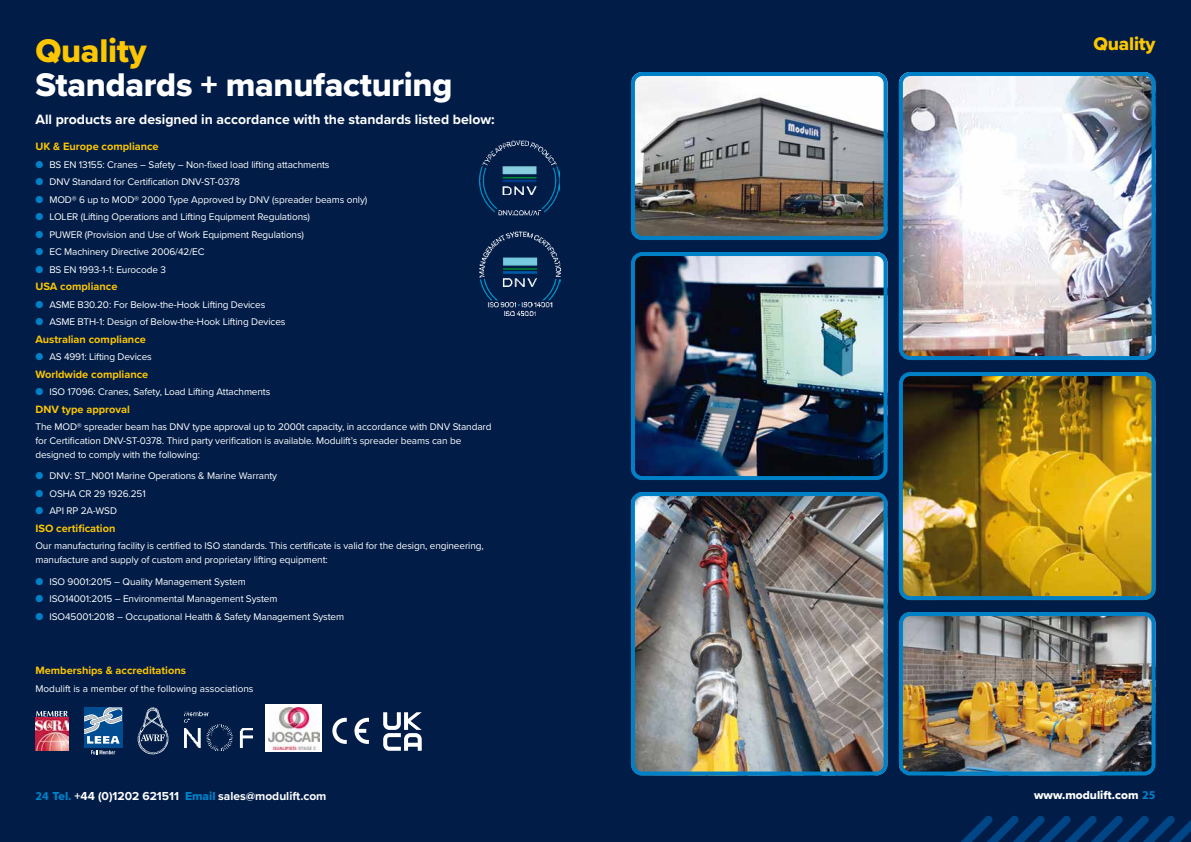
<style>
.page{position:relative;width:1191px;height:842px;background:#001c47}
.page>*{position:absolute;margin:0;border:0;box-sizing:border-box;transform-origin:0 0}
.t1{font:34px "Proxima Nova Extrabld";letter-spacing:-.01em;color:#fff}
.t2{font:34px "Proxima Nova Extrabld";letter-spacing:-.01em;color:#fdc600}
.t3{font:19px "Proxima Nova Extrabld";letter-spacing:-.01em;color:#fdc600}
.t4{font:700 14px "Proxima Nova";color:#fff}
.t5{font:700 12px "Proxima Nova";color:#fff}
.t6{font:12px "Proxima Nova Extrabld";color:#fff}
.t7{font:700 11px "Proxima Nova";color:#fdc600}
.t8{font:10px/14px "Proxima Nova";letter-spacing:-.01em;color:#fff}
.s1{color:#0081c7}
.s2{font-family:"Myriad Pro";color:#0081c7}
.s3{font-family:"Proxima Nova Extrabld";font-weight:400;color:#0081c7}
.s4{font-family:"Myriad Pro";font-weight:700;color:#0081c7}
</style>
<div class="page">
<div style="left:84px;top:707px;width:38px;height:41px;background:#004d92"></div>
<svg style="left:84px;top:707px;width:38px;height:37px"></svg>
<svg style="left:91px;top:750px;width:24px;height:4px"></svg>
<img style="left:35px;top:718px;width:33px;height:33px">
<svg style="left:36px;top:711px;width:32px;height:5px"></svg>
<div style="left:265px;top:704px;width:57px;height:48px;background:#fff"></div>
<img style="left:268px;top:707px;width:51px;height:42px">
<img style="left:184px;top:712px;width:68px;height:39px">
<svg style="left:138px;top:707px;width:30px;height:47px"></svg>
<svg style="left:354px;top:718px;width:15px;height:26px"></svg>
<svg style="left:332px;top:718px;width:15px;height:26px"></svg>
<svg style="left:383px;top:712px;width:39px;height:39px"></svg>
<img style="left:636px;top:77px;width:251px;height:158px">
<div style="left:631px;top:72px;width:256px;height:168px;border:4px solid #0081c7;border-radius:9px"></div>
<img style="left:636px;top:257px;width:246px;height:218px">
<div style="left:631px;top:252px;width:256px;height:228px;border:4px solid #0081c7;border-radius:9px"></div>
<img style="left:636px;top:497px;width:251px;height:278px">
<div style="left:631px;top:492px;width:256px;height:283px;border:4px solid #0081c7;border-radius:9px"></div>
<img style="left:904px;top:77px;width:246px;height:278px">
<div style="left:899px;top:72px;width:256px;height:288px;border:4px solid #0081c7;border-radius:9px"></div>
<img style="left:904px;top:377px;width:246px;height:218px">
<div style="left:899px;top:372px;width:256px;height:228px;border:4px solid #0081c7;border-radius:9px"></div>
<svg style="left:961px;top:815px;width:230px;height:27px"></svg>
<img style="left:904px;top:617px;width:251px;height:158px">
<div style="left:899px;top:612px;width:256px;height:163px;border:4px solid #0081c7;border-radius:9px"></div>
<img style="left:479px;top:232px;width:81px;height:84px">
<img style="left:479px;top:140px;width:81px;height:76px">
<h1 class="t2" style="left:35px;top:25px;width:113px">Quality</h1>
<h1 class="t1" style="left:35px;top:59px;width:418px">Standards + manufacturing</h1>
<h3 class="t4" style="left:35px;top:109px;width:461px">All products are designed in accordance with the standards listed below:</h3>
<p class="t7" style="left:35px;top:139px;width:125px">UK &amp; Europe compliance</p>
<p class="t8" style="left:35px;top:157px;width:296px"><span class="s1">●</span> BS EN 13155: Cranes – Safety – Non-fixed load lifting attachments</p>
<p class="t8" style="left:35px;top:175px;width:206px"><span class="s1">●</span> DNV Standard for Certification DNV-ST-0378</p>
<p class="t8" style="left:35px;top:192px;width:333px"><span class="s1">●</span> MOD® 6 up to MOD® 2000 Type Approved by DNV (spreader beams only)</p>
<p class="t8" style="left:35px;top:210px;width:276px"><span class="s1">●</span> LOLER (Lifting Operations and Lifting Equipment Regulations)</p>
<p class="t8" style="left:35px;top:227px;width:270px"><span class="s1">●</span> PUWER (Provision and Use of Work Equipment Regulations)</p>
<p class="t8" style="left:35px;top:245px;width:171px"><span class="s1">●</span> EC Machinery Directive 2006/42/EC</p>
<p class="t8" style="left:35px;top:262px;width:132px"><span class="s1">●</span> BS EN 1993-1-1: Eurocode 3</p>
<p class="t7" style="left:35px;top:279px;width:83px">USA compliance</p>
<p class="t8" style="left:35px;top:297px;width:231px"><span class="s1">●</span> ASME B30.20: For Below-the-Hook Lifting Devices</p>
<p class="t8" style="left:35px;top:315px;width:252px"><span class="s1">●</span> ASME BTH-1: Design of Below-the-Hook Lifting Devices</p>
<p class="t7" style="left:35px;top:331px;width:112px">Australian compliance</p>
<p class="t8" style="left:35px;top:350px;width:118px"><span class="s1">●</span> AS 4991: Lifting Devices</p>
<p class="t7" style="left:35px;top:366px;width:114px">Worldwide compliance</p>
<p class="t8" style="left:35px;top:385px;width:236px"><span class="s1">●</span> ISO 17096: Cranes, Safety, Load Lifting Attachments</p>
<p class="t7" style="left:35px;top:401px;width:96px">DNV type approval</p>
<p class="t8" style="left:35px;top:420px;width:457px">The MOD® spreader beam has DNV type approval up to 2000t capacity, in accordance with DNV Standard for Certification DNV-ST-0378. Third party verification is available. Modulift’s spreader beams can be designed to comply with the following:</p>
<p class="t8" style="left:35px;top:469px;width:243px"><span class="s1">●</span> DNV: ST_N001 Marine Operations &amp; Marine Warranty</p>
<p class="t8" style="left:35px;top:486px;width:112px"><span class="s1">●</span> OSHA CR 29 1926.251</p>
<p class="t8" style="left:35px;top:504px;width:83px"><span class="s1">●</span> API RP 2A-WSD</p>
<p class="t7" style="left:35px;top:520px;width:81px">ISO certification</p>
<p class="t8" style="left:35px;top:539px;width:450px">Our manufacturing facility is certified to ISO standards. This certificate is valid for the design, engineering, manufacture and supply of custom and proprietary lifting equipment:</p>
<p class="t8" style="left:35px;top:574px;width:212px"><span class="s1">●</span> ISO 9001:2015 – Quality Management System</p>
<p class="t8" style="left:35px;top:591px;width:243px"><span class="s1">●</span> ISO14001:2015 – Environmental Management System</p>
<p class="t8" style="left:35px;top:609px;width:310px"><span class="s1">●</span> ISO45001:2018 – Occupational Health &amp; Safety Management System</p>
<p class="t7" style="left:35px;top:662px;width:152px">Memberships &amp; accreditations</p>
<p class="t8" style="left:35px;top:681px;width:220px">Modulift is a member of the following associations</p>
<h2 class="t3" style="left:1093px;top:30px;width:64px">Quality</h2>
<p class="t5" style="left:35px;top:787px;width:292px"><span class="s2">24</span> <span class="s3">Tel.</span> +44 (0)1202 621511 <span class="s3">Email</span> sales@modulift.com</p>
<p class="t6" style="left:1034px;top:786px;width:123px">www.modulift.com <span class="s4">25</span></p>
</div>
